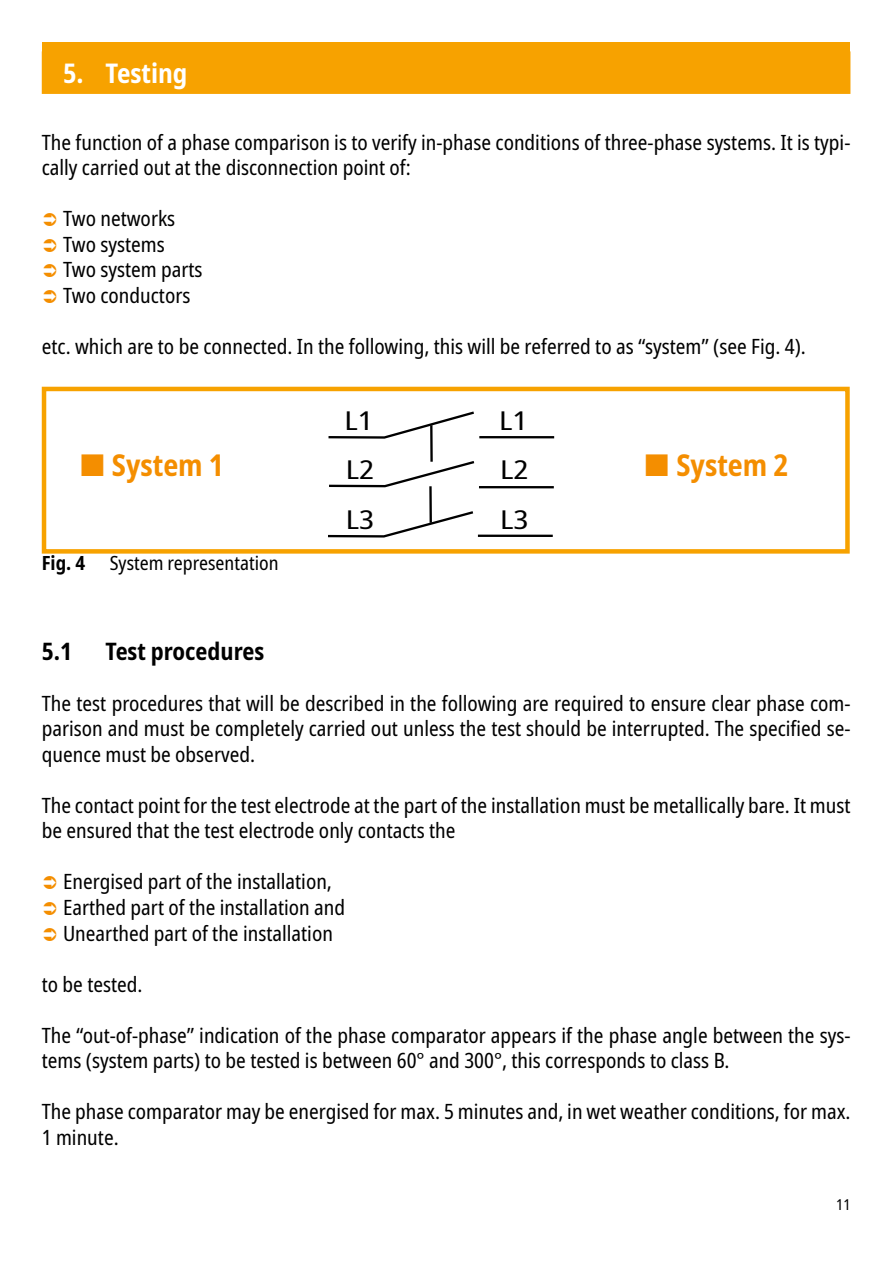
<style>
.page{position:relative;width:893px;height:1263px;background:#fff}
.page>*{position:absolute;margin:0;border:0;box-sizing:border-box;transform-origin:0 0}
.t1{font:700 condensed 30px "Noto Sans";color:#f48e00}
.t2{font:700 condensed 27px "Noto Sans";color:#fff}
.t3{font:condensed 25.95px/49.8px "Noto Sans";color:#000;text-align:justify;scale:1.24 1}
.t4{font:700 condensed 24px "Noto Sans";color:#000}
.t5{font:condensed 21px/25.5px "Noto Sans";color:#000}
.t6{font:condensed 19.5px "Noto Sans";color:#000}
.t7{font:700 condensed 19.5px "Noto Sans";color:#000}
.t8{font:condensed 15px "Noto Sans";color:#000}
</style>
<div class="page">
<div style="left:43px;top:43px;width:807px;height:42px;background:#f7a200"></div>
<div style="left:42px;top:51px;width:808px;height:43px;background:#f7a200"></div>
<svg style="left:328px;top:411px;width:147px;height:127px"></svg>
<hr style="left:429px;top:486px;width:3px;height:37px;background:#000">
<hr style="left:479px;top:436px;width:75px;height:2px;background:#000">
<hr style="left:479px;top:486px;width:75px;height:2px;background:#000">
<hr style="left:478px;top:535px;width:75px;height:2px;background:#000">
<div style="left:42px;top:387px;width:808px;height:167px;border:4px solid #f7a200"></div>
<p class="t2" style="left:63px;top:54px;width:126px">5. Testing</p>
<p class="t5" style="left:42px;top:130px;width:810px">The function of a phase comparison is to verify in-phase conditions of three-phase systems. It is typi&shy;cally carried out at the disconnection point of:</p>
<p class="t5" style="left:63px;top:207px;width:141px">Two networks<br>Two systems<br>Two system parts<br>Two conductors</p>
<p class="t5" style="left:42px;top:334px;width:766px">etc. which are to be connected. In the following, this will be referred to as “system” (see Fig. 4).</p>
<p class="t7" style="left:42px;top:549px;width:45px">Fig. 4</p>
<p class="t3" style="left:345px;top:396px;width:25px">L1<br>L2<br>L3</p>
<p class="t3" style="left:499px;top:396px;width:25px">L1<br>L2<br>L3</p>
<h1 class="t1" style="left:112px;top:444px;width:114px">System 1</h1>
<h1 class="t1" style="left:676px;top:444px;width:114px">System 2</h1>
<p class="t6" style="left:110px;top:550px;width:170px">System representation</p>
<p class="t4" style="left:42px;top:634px;width:32px">5.1</p>
<p class="t4" style="left:106px;top:634px;width:160px">Test procedures</p>
<p class="t5" style="left:42px;top:691px;width:810px;text-align:justify">The test procedures that will be described in the following are required to ensure clear phase com&shy;parison and must be completely carried out unless the test should be interrupted. The specified se&shy;quence must be observed.</p>
<p class="t5" style="left:42px;top:793px;width:810px">The contact point for the test electrode at the part of the installation must be metallically bare. It must be ensured that the test electrode only contacts the</p>
<p class="t5" style="left:63px;top:870px;width:284px">Energised part of the installation,<br>Earthed part of the installation and<br>Unearthed part of the installation</p>
<p class="t5" style="left:42px;top:972px;width:102px">to be tested.</p>
<p class="t5" style="left:42px;top:1023px;width:810px">The “out-of-phase” indication of the phase comparator appears if the phase angle between the sys&shy;tems (system parts) to be tested is between 60° and 300°, this corresponds to class B.</p>
<p class="t5" style="left:42px;top:1099px;width:810px">The phase comparator may be energised for max. 5 minutes and, in wet weather conditions, for max.<br>1 minute.</p>
<p class="t8" style="left:836px;top:1194px;width:16px">11</p>
</div>
